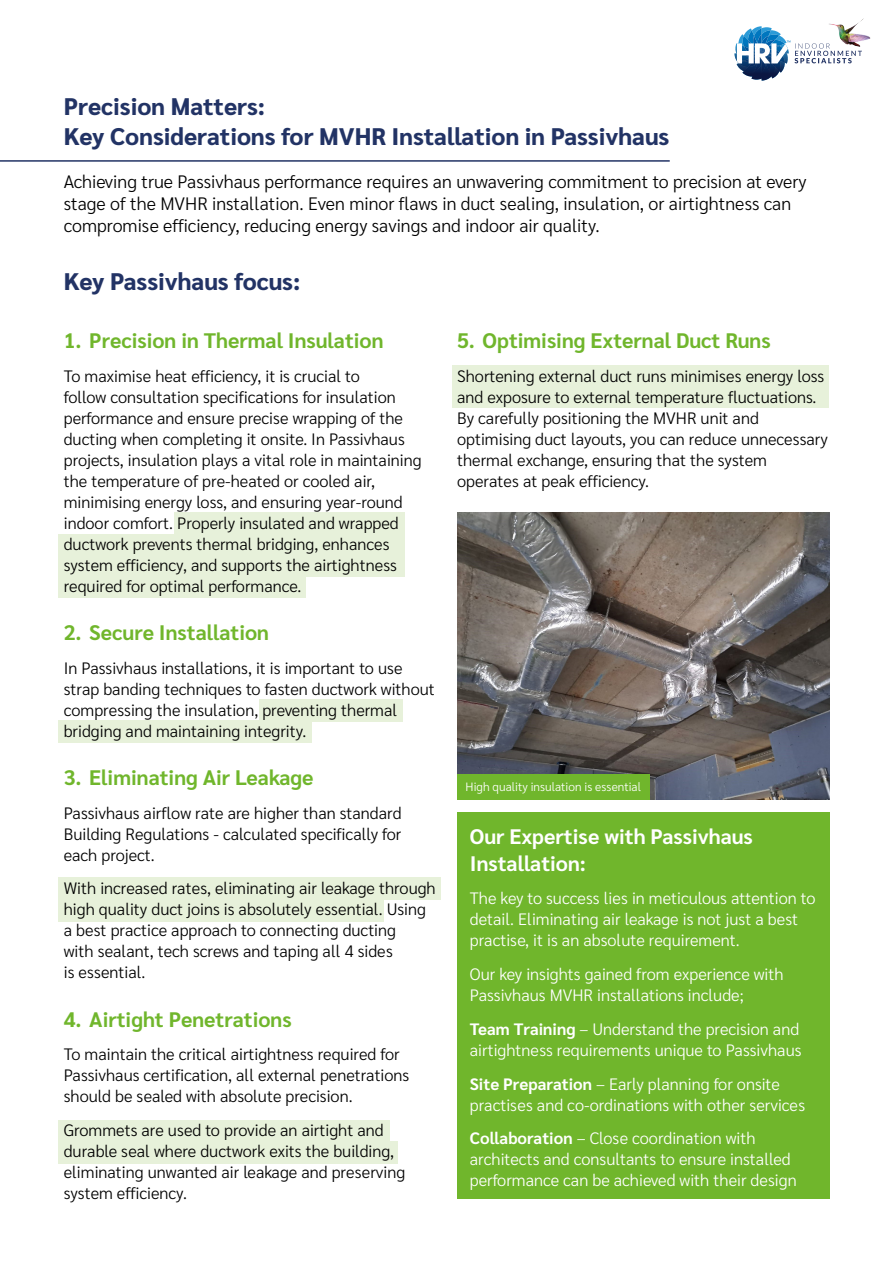
<style>
.page{position:relative;width:893px;height:1263px;background:#fff}
.page>*{position:absolute;margin:0;border:0;box-sizing:border-box;transform-origin:0 0}
.t1{font:800 24px/30px "Sarabun";color:#223365}
.t2{font:700 21px "Sarabun";color:#70b62c}
.t3{font:700 21px/27px "Sarabun";color:#fff}
.t4{font:300 18px/21.6px "Sarabun";color:#000}
.t5{font:300 16.5px/21px "Sarabun";color:#000}
.t6{font:300 16.5px/21px "Sarabun";color:#fff}
.t7{font:300 12px "Sarabun";color:#fff}
.s1{font-weight:700}
</style>
<div class="page">
<img style="left:829px;top:18px;width:42px;height:23px">
<img style="left:734px;top:26px;width:128px;height:55px">
<div style="left:58px;top:1141px;width:340px;height:22px;background:#e7f1da"></div>
<div style="left:58px;top:1120px;width:332px;height:23px;background:#e7f1da"></div>
<div style="left:58px;top:900px;width:326px;height:22px;background:#e7f1da"></div>
<div style="left:58px;top:877px;width:383px;height:23px;background:#e7f1da"></div>
<div style="left:259px;top:699px;width:144px;height:23px;background:#e7f1da"></div>
<div style="left:58px;top:720px;width:254px;height:23px;background:#e7f1da"></div>
<div style="left:58px;top:575px;width:248px;height:23px;background:#e7f1da"></div>
<div style="left:174px;top:512px;width:231px;height:23px;background:#e7f1da"></div>
<div style="left:58px;top:534px;width:347px;height:43px;background:#e7f1da"></div>
<div style="left:452px;top:385px;width:377px;height:23px;background:#e7f1da"></div>
<div style="left:452px;top:365px;width:377px;height:23px;background:#e7f1da"></div>
<hr style="left:0;top:160px;width:670px;height:2px;background:#223365">
<img style="left:457px;top:512px;width:372px;height:288px">
<div style="left:457px;top:813px;width:372px;height:386px;background:#70b62c"></div>
<div style="left:457px;top:774px;width:193px;height:26px;background:#70b62c"></div>
<h1 class="t1" style="left:64px;top:92px;width:607px">Precision Matters:<br>Key Considerations for MVHR Installation in Passivhaus</h1>
<p class="t4" style="left:64px;top:171px;width:744px">Achieving true Passivhaus performance requires an unwavering commitment to precision at every stage of the MVHR installation. Even minor flaws in duct sealing, insulation, or airtightness can compromise efficiency, reducing energy savings and indoor air quality.</p>
<h1 class="t1" style="left:64px;top:267px;width:238px">Key Passivhaus focus:</h1>
<p class="t2" style="left:64px;top:328px;width:321px">1. Precision in Thermal Insulation</p>
<p class="t5" style="left:64px;top:365px;width:359px">To maximise heat efficiency, it is crucial to<br>follow consultation specifications for insulation performance and ensure precise wrapping of the ducting when completing it onsite. In Passivhaus projects, insulation plays a vital role in maintaining the temperature of pre-heated or cooled air, minimising energy loss, and ensuring year-round indoor comfort. Properly insulated and wrapped ductwork prevents thermal bridging, enhances system efficiency, and supports the airtightness required for optimal performance.</p>
<p class="t2" style="left:64px;top:620px;width:207px">2. Secure Installation</p>
<p class="t5" style="left:64px;top:657px;width:373px">In Passivhaus installations, it is important to use strap banding techniques to fasten ductwork without compressing the insulation, preventing thermal bridging and maintaining integrity.</p>
<p class="t2" style="left:64px;top:765px;width:251px">3. Eliminating Air Leakage</p>
<p class="t5" style="left:64px;top:802px;width:339px;text-align:justify">Passivhaus airflow rate are higher than standard Building Regulations - calculated specifically for each project.</p>
<p class="t5" style="left:64px;top:878px;width:373px">With increased rates, eliminating air leakage through high quality duct joins is absolutely essential. Using a best practice approach to connecting ducting<br>with sealant, tech screws and taping all 4 sides<br>is essential.</p>
<p class="t2" style="left:64px;top:1007px;width:229px">4. Airtight Penetrations</p>
<p class="t5" style="left:64px;top:1044px;width:347px">To maintain the critical airtightness required for<br>Passivhaus certification, all external penetrations should be sealed with absolute precision.</p>
<p class="t5" style="left:64px;top:1120px;width:343px">Grommets are used to provide an airtight and durable seal where ductwork exits the building, eliminating unwanted air leakage and preserving system efficiency.</p>
<p class="t2" style="left:457px;top:328px;width:315px">5. Optimising External Duct Runs</p>
<p class="t5" style="left:457px;top:365px;width:372px">Shortening external duct runs minimises energy loss and exposure to external temperature fluctuations.<br>By carefully positioning the MVHR unit and optimising duct layouts, you can reduce unnecessary thermal exchange, ensuring that the system operates at peak efficiency.</p>
<p class="t7" style="left:466px;top:780px;width:177px">High quality insulation is essential</p>
<p class="t3" style="left:470px;top:823px;width:284px">Our Expertise with Passivhaus<br>Installation:</p>
<p class="t6" style="left:470px;top:888px;width:347px">The key to success lies in meticulous attention to detail. Eliminating air leakage is not just a best practise, it is an absolute requirement.</p>
<p class="t6" style="left:470px;top:964px;width:315px">Our key insights gained from experience with<br>Passivhaus MVHR installations include;</p>
<p class="t6" style="left:470px;top:1019px;width:333px"><span class="s1">Team Training</span> – Understand the precision and airtightness requirements unique to Passivhaus</p>
<p class="t6" style="left:470px;top:1073px;width:337px"><span class="s1">Site Preparation</span> – Early planning for onsite practises and co-ordinations with other services</p>
<p class="t6" style="left:470px;top:1128px;width:328px"><span class="s1">Collaboration</span> – Close coordination with architects and consultants to ensure installed performance can be achieved with their design</p>
</div>
